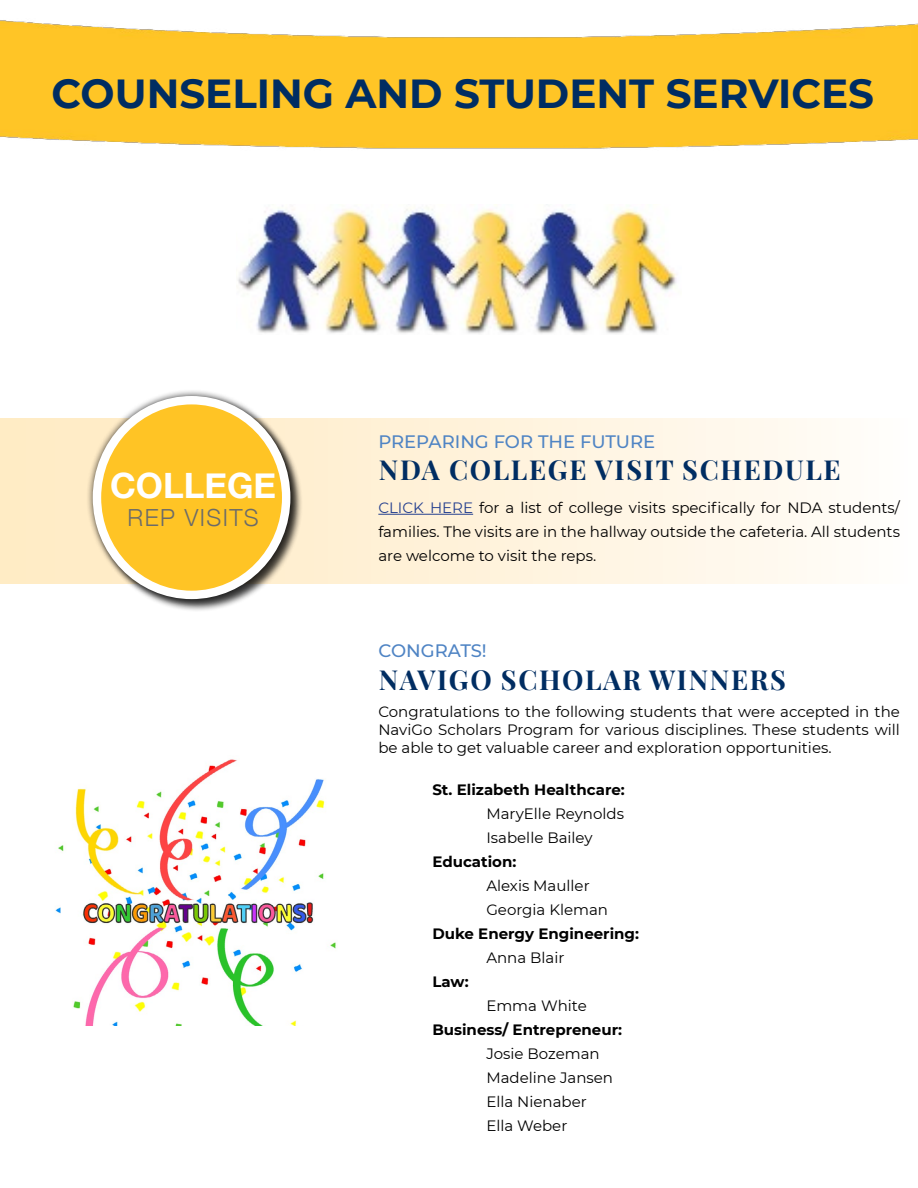
<style>
.page{position:relative;width:918px;height:1188px;background:#fff}
.page>*{position:absolute;margin:0;border:0;box-sizing:border-box;transform-origin:0 0}
.t1{font:700 40.5px "Montserrat";color:#002d62}
.t2{font:700 34.95px "Helvetica Neue";color:#fff}
.t3{font:27px "Playfair Display";letter-spacing:.065em;color:#002d62}
.t4{font:300 23.55px "Helvetica Neue";letter-spacing:.06em;color:#6b6b69}
.t5{font:500 18px "Montserrat";color:#4f84c4}
.t6{font:15px/24px "Montserrat";color:#000}
.t7{font:700 15px "Montserrat";color:#000}
.s1{color:#25408f}
</style>
<div class="page">
<img style="left:0;top:20px;width:918px;height:129px">
<img style="left:238px;top:207px;width:439px;height:127px">
<svg style="left:0;top:419px;width:832px;height:165px;background:#fef3dd"></svg>
<div style="left:92px;top:396px;width:211px;height:216px;background:#000;opacity:.75"></div>
<div style="left:86px;top:389px;width:212px;height:217px;background:#000;opacity:.75"></div>
<div style="left:97px;top:400px;width:189px;height:195px;background:#ffc425;border-radius:50%"></div>
<div style="left:93px;top:396px;width:197px;height:203px;border:8px solid #fff;border-radius:50%"></div>
<hr style="left:378px;top:514px;width:95px;height:1px;background:#25408f">
<img style="left:55px;top:759px;width:281px;height:267px">
<h1 class="t1" style="left:52px;top:65px;width:824px">COUNSELING AND STUDENT SERVICES</h1>
<h2 class="t2" style="left:110px;top:458px;width:168px">COLLEGE</h2>
<h3 class="t4" style="left:128px;top:499px;width:133px">REP VISITS</h3>
<p class="t5" style="left:378px;top:429px;width:278px">PREPARING FOR THE FUTURE</p>
<h3 class="t3" style="left:379px;top:449px;width:463px">NDA COLLEGE VISIT SCHEDULE</h3>
<p class="t6" style="left:378px;top:495px;width:523px;text-align:justify"><span class="s1">CLICK HERE</span> for a list of college visits specifically for NDA students/ families. The visits are in the hallway outside the cafeteria. All students are welcome to visit the reps.</p>
<p class="t5" style="left:378px;top:638px;width:110px">CONGRATS!</p>
<h3 class="t3" style="left:379px;top:658px;width:409px">NAVIGO SCHOLAR WINNERS</h3>
<p class="t6" style="left:378px;top:702px;width:523px;line-height:18px;text-align:justify">Congratulations to the following students that were accepted in the NaviGo Scholars Program for various disciplines. These students will be able to get valuable career and exploration opportunities.</p>
<p class="t7" style="left:432px;top:779px;width:194px">St. Elizabeth Healthcare:</p>
<p class="t6" style="left:486px;top:801px;width:139px">MaryElle Reynolds<br>Isabelle Bailey</p>
<p class="t7" style="left:432px;top:851px;width:85px">Education:</p>
<p class="t6" style="left:486px;top:873px;width:123px">Alexis Mauller<br>Georgia Kleman</p>
<p class="t7" style="left:432px;top:923px;width:208px">Duke Energy Engineering:</p>
<p class="t6" style="left:486px;top:945px;width:80px">Anna Blair</p>
<p class="t7" style="left:432px;top:971px;width:38px">Law:</p>
<p class="t6" style="left:486px;top:993px;width:102px">Emma White</p>
<p class="t7" style="left:432px;top:1019px;width:191px">Business/ Entrepreneur:</p>
<p class="t6" style="left:486px;top:1041px;width:128px">Josie Bozeman<br>Madeline Jansen<br>Ella Nienaber<br>Ella Weber</p>
</div>
